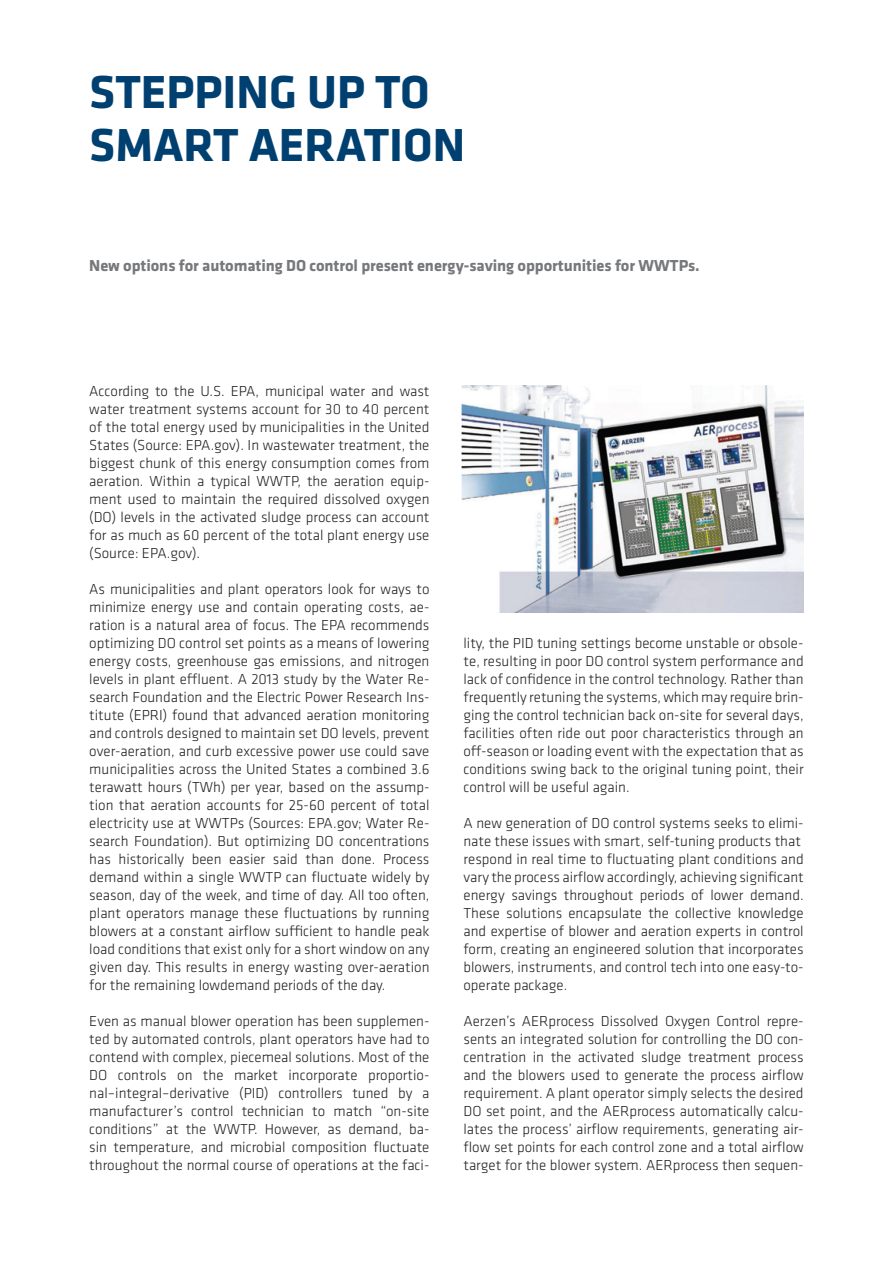
<style>
.page{position:relative;width:893px;height:1263px;background:#fff}
.page>*{position:absolute;margin:0;border:0;box-sizing:border-box;transform-origin:0 0}
.t1{font:700 48px/52.5px "Klavika";color:#004071}
.t2{font:700 16.5px "Klavika";letter-spacing:-.005em;color:#76787b}
.t3{font:300 15px/18px "Klavika";color:#231f20;text-align:justify}
</style>
<div class="page">
<img style="left:462px;top:385px;width:342px;height:227px">
<h1 class="t1" style="left:89px;top:67px;width:377px">STEPPING UP TO<br>SMART AERATION</h1>
<p class="t2" style="left:89px;top:256px;width:612px">New options for automating DO control present energy-saving opportunities for WWTPs.</p>
<p class="t3" style="left:89px;top:382px;width:342px">According to the U.S. EPA, municipal water and wast water treatment systems account for 30 to 40 percent of the total energy used by municipalities in the United States (Source: EPA.gov). In wastewater treatment, the biggest chunk of this energy consumption comes from aeration. Within a typical WWTP, the aeration equip&shy;ment used to maintain the required dissolved oxygen (DO) levels in the activated sludge process can account for as much as 60 percent of the total plant energy use (Source: EPA.gov).</p>
<p class="t3" style="left:89px;top:580px;width:342px">As municipalities and plant operators look for ways to minimize energy use and contain operating costs, ae&shy;ration is a natural area of focus. The EPA recommends optimizing DO control set points as a means of lowering energy costs, greenhouse gas emissions, and nitrogen levels in plant effluent. A 2013 study by the Water Re&shy;search Foundation and the Electric Power Research Ins&shy;titute (EPRI) found that advanced aeration monitoring and controls designed to maintain set DO levels, prevent over-aeration, and curb excessive power use could save municipalities across the United States a combined 3.6 terawatt hours (TWh) per year, based on the assump&shy;tion that aeration accounts for 25-60 percent of total electricity use at WWTPs (Sources: EPA.gov; Water Re&shy;search Foundation). But optimizing DO concentrations has historically been easier said than done. Process demand within a single WWTP can fluctuate widely by season, day of the week, and time of day. All too often, plant operators manage these fluctuations by running blowers at a constant airflow sufficient to handle peak load conditions that exist only for a short window on any given day. This results in energy wasting over-aeration for the remaining lowdemand periods of the day.</p>
<p class="t3" style="left:89px;top:1012px;width:342px">Even as manual blower operation has been supplemen&shy;ted by automated controls, plant operators have had to contend with complex, piecemeal solutions. Most of the DO controls on the market incorporate proportio&shy;nal–integral–derivative (PID) controllers tuned by a manufacturer’s control technician to match “on-site conditions” at the WWTP. However, as demand, ba&shy;sin temperature, and microbial composition fluctuate throughout the normal course of operations at the faci-</p>
<p class="t3" style="left:463px;top:634px;width:342px">lity, the PID tuning settings become unstable or obsole&shy;te, resulting in poor DO control system performance and lack of confidence in the control technology. Rather than frequently retuning the systems, which may require brin&shy;ging the control technician back on-site for several days, facilities often ride out poor characteristics through an off-season or loading event with the expectation that as conditions swing back to the original tuning point, their control will be useful again.</p>
<p class="t3" style="left:463px;top:814px;width:342px;text-align:left">A new generation of DO control systems seeks to elimi&shy;nate these issues with smart, self-tuning products that respond in real time to fluctuating plant conditions and vary the process airflow accordingly, achieving significant energy savings throughout periods of lower demand.<br>These solutions encapsulate the collective knowledge and expertise of blower and aeration experts in control form, creating an engineered solution that incorporates blowers, instruments, and control tech into one easy-to&shy;operate package.</p>
<p class="t3" style="left:463px;top:1012px;width:342px">Aerzen’s AERprocess Dissolved Oxygen Control repre&shy;sents an integrated solution for controlling the DO con&shy;centration in the activated sludge treatment process and the blowers used to generate the process airflow requirement. A plant operator simply selects the desired DO set point, and the AERprocess automatically calcu&shy;lates the process’ airflow requirements, generating air&shy;flow set points for each control zone and a total airflow target for the blower system. AERprocess then sequen-</p>
</div>
